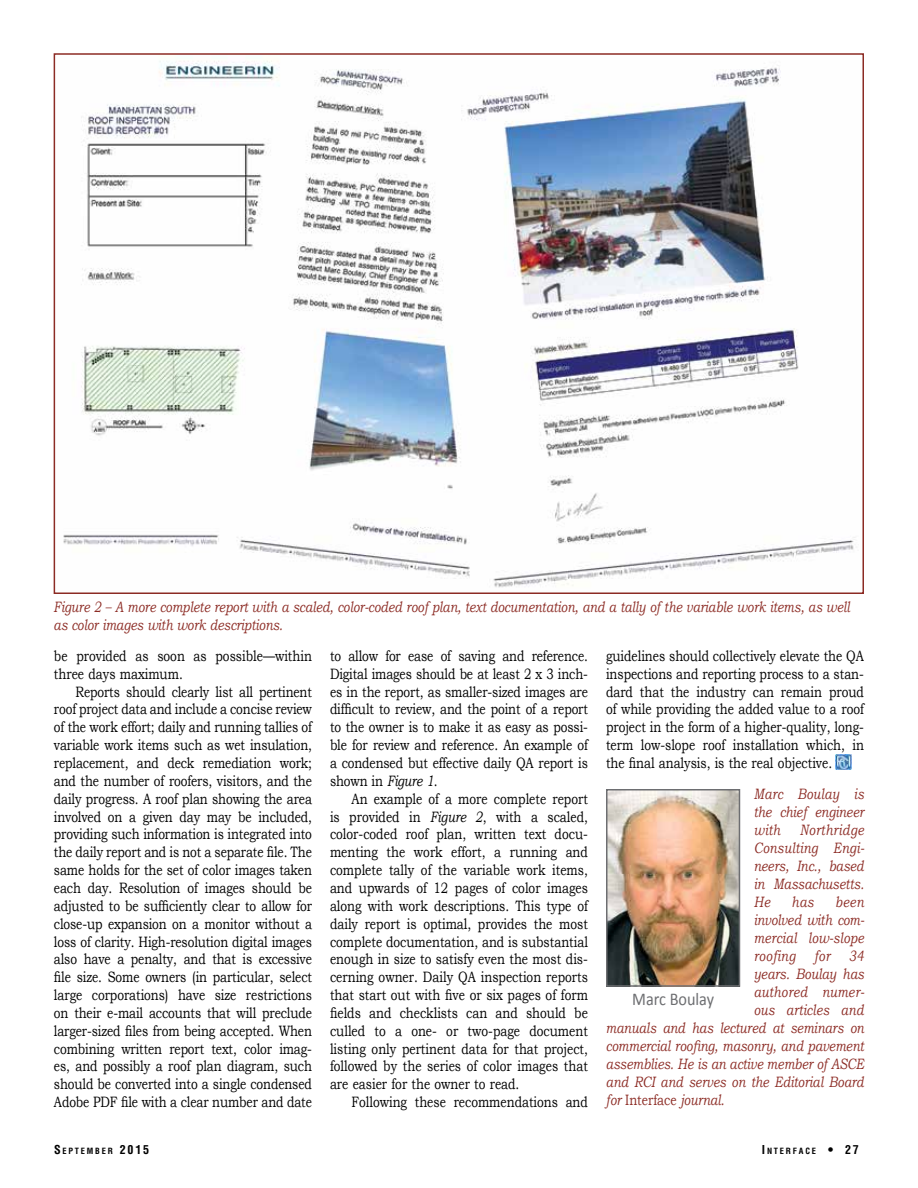
<style>
.page{position:relative;width:918px;height:1188px;background:#fff}
.page>*{position:absolute;margin:0;border:0;box-sizing:border-box;transform-origin:0 0}
.t1{font:18px "Calibri";color:#6d6e71;scale:.9 1}
.t2{font:15px/17.9px "Bookman Old Style";color:#000;text-align:justify;scale:.8 1}
.t3{font:italic 15px/18px "Bookman Old Style";color:#8c2b24;text-align:justify;scale:.8 1}
.t4{font:italic 15px "Bookman Old Style";letter-spacing:.025em;color:#8c2b24;scale:.8 1}
.t5{font:italic 15px "Bookman Old Style";letter-spacing:.035em;color:#8c2b24;scale:.8 1}
.t6{font:700 condensed 8.4px "Helvetica";letter-spacing:.215em;color:#000}
.s1{font-size:12px}
.s2{font-style:italic}
.s3{font-style:normal}
</style>
<div class="page">
<img style="left:63px;top:60px;width:792px;height:528px">
<img style="left:836px;top:754px;width:16px;height:15px">
<img style="left:609px;top:792px;width:128px;height:192px">
<div style="left:606px;top:789px;width:134px;height:198px;border:2px solid #6d6e71"></div>
<p class="t3" style="left:54px;top:598px;width:997px">Figure 2 – A more complete report with a scaled, color-coded roof plan, text documentation, and a tally of the variable work items, as well</p>
<p class="t3" style="left:54px;top:616px;width:288px">as color images with work descriptions.</p>
<p class="t2" style="left:54px;top:647px;width:324px">be provided as soon as possible—within three days maximum.</p>
<p class="t2" style="left:54px;top:683px;width:324px;text-indent:22px">Reports should clearly list all pertinent roof project data and include a concise review of the work effort; daily and running tallies of variable work items such as wet insulation, replacement, and deck remediation work; and the number of roofers, visitors, and the daily progress. A roof plan showing the area involved on a given day may be included, providing such information is integrated into the daily report and is not a separate file. The same holds for the set of color images taken each day. Resolution of images should be adjusted to be sufficiently clear to allow for close-up expansion on a monitor without a loss of clarity. High-resolution digital images also have a penalty, and that is excessive file size. Some owners (in particular, select large corporations) have size restrictions on their e-mail accounts that will preclude larger-sized files from being accepted. When combining written report text, color imag&shy;es, and possibly a roof plan diagram, such should be converted into a single condensed Adobe PDF file with a clear number and date</p>
<h6 class="t6" style="left:54px;top:1146px;width:97px"><span class="s1">S</span>EPTEMBER <span class="s1">2015</span></h6>
<p class="t2" style="left:330px;top:647px;width:324px">to allow for ease of saving and reference.<br>Digital images should be at least 2 x 3 inch&shy;es in the report, as smaller-sized images are difficult to review, and the point of a report to the owner is to make it as easy as possi&shy;ble for review and reference. An example of a condensed but effective daily QA report is shown in <span class="s2">Figure 1</span>.</p>
<p class="t2" style="left:330px;top:790px;width:324px;text-indent:22px">An example of a more complete report is provided in <span class="s2">Figure 2</span>, with a scaled, color-coded roof plan, written text docu&shy;menting the work effort, a running and complete tally of the variable work items, and upwards of 12 pages of color images along with work descriptions. This type of daily report is optimal, provides the most complete documentation, and is substantial enough in size to satisfy even the most dis&shy;cerning owner. Daily QA inspection reports that start out with five or six pages of form fields and checklists can and should be culled to a one- or two-page document listing only pertinent data for that project, followed by the series of color images that</p>
<p class="t2" style="left:352px;top:1075px;width:297px;text-indent:-22px">are easier for the owner to read.<br>Following these recommendations and</p>
<p class="t2" style="left:606px;top:647px;width:324px">guidelines should collectively elevate the QA inspections and reporting process to a stan&shy;dard that the industry can remain proud of while providing the added value to a roof project in the form of a higher-quality, long&shy;term low-slope roof installation which, in the final analysis, is the real objective.</p>
<p class="t4" style="left:754px;top:785px;width:139px">Marc Boulay is</p>
<p class="t3" style="left:754px;top:802px;width:139px">the chief engineer</p>
<p class="t3" style="left:754px;top:820px;width:35px">with</p>
<p class="t5" style="left:800px;top:821px;width:82px">Northridge</p>
<p class="t4" style="left:754px;top:839px;width:140px">Consulting Engi-</p>
<p class="t3" style="left:754px;top:856px;width:139px">neers, Inc., based</p>
<p class="t3" style="left:754px;top:874px;width:139px">in Massachusetts.</p>
<p class="t3" style="left:754px;top:892px;width:22px">He</p>
<p class="t3" style="left:791px;top:892px;width:29px">has</p>
<p class="t3" style="left:835px;top:892px;width:38px">been</p>
<p class="t3" style="left:754px;top:910px;width:140px">involved with com-</p>
<p class="t3" style="left:754px;top:928px;width:139px">mercial low-slope</p>
<p class="t5" style="left:754px;top:947px;width:139px">roofing for 34</p>
<p class="t3" style="left:754px;top:964px;width:139px">years. Boulay has</p>
<p class="t4" style="left:754px;top:983px;width:140px">authored numer-</p>
<p class="t3" style="left:606px;top:1000px;width:324px;text-indent:148px">ous articles and manuals and has lectured at seminars on commercial roofing, masonry, and pavement assemblies. He is an active member of ASCE and RCI and serves on the Editorial Board for <span class="s3">Interface</span> journal.</p>
<p class="t6" style="left:762px;top:1146px;width:98px"><span class="s1">I</span>NTERFACE <span class="s1">• 27</span></p>
<p class="t1" style="left:632px;top:988px;width:93px">Marc Boulay</p>
</div>
